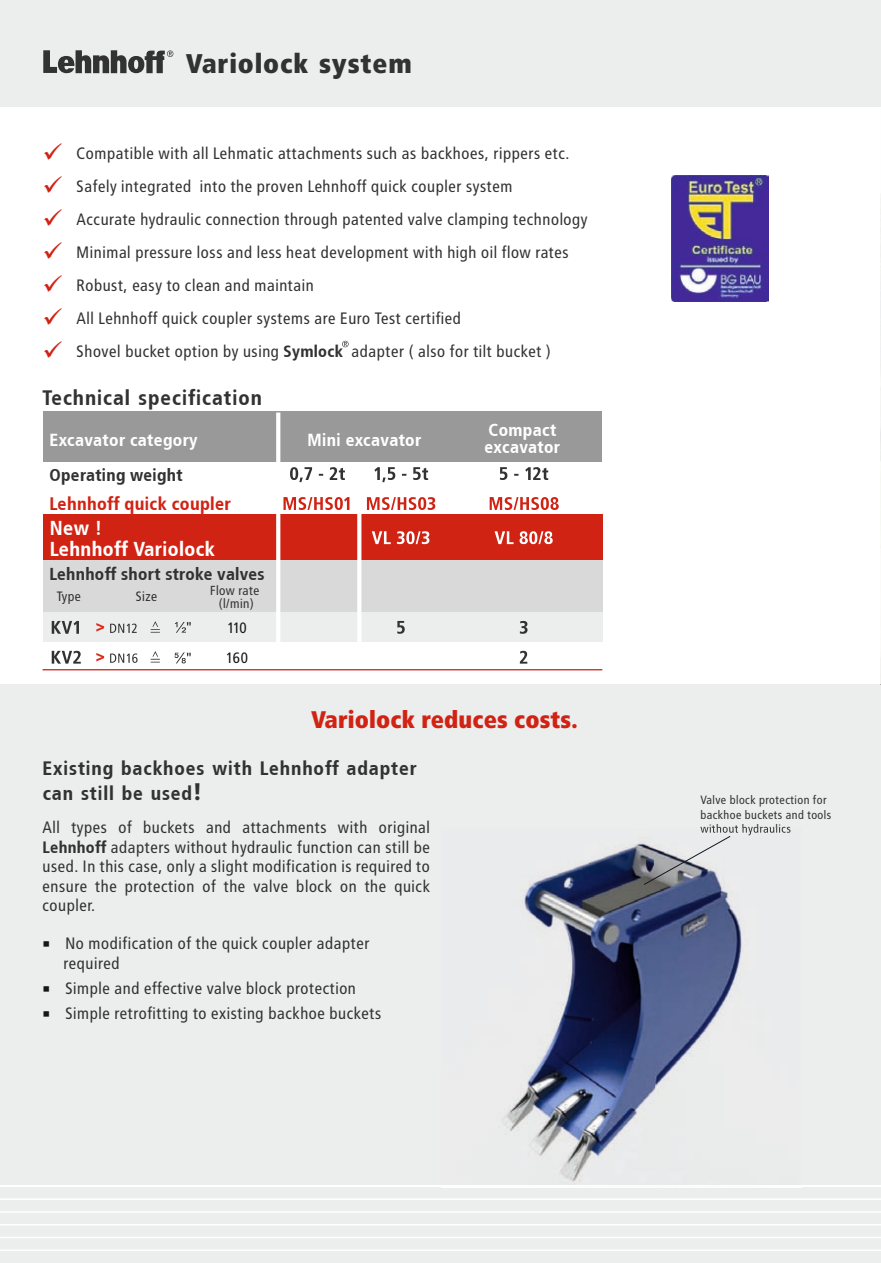
<style>
.page{position:relative;width:881px;height:1263px;background:#fff}
.page>*{position:absolute;margin:0;border:0;box-sizing:border-box;transform-origin:0 0}
.t1{font:900 27px "Transit";letter-spacing:.025em;color:#323232}
.t2{font:25.8px/32.8px "Wingdings";color:#d12314;text-align:justify}
.t3{font:900 24px "Transit";color:#d12314}
.t4{font:700 21px "Transit";letter-spacing:.025em;color:#323232}
.t5{font:700 20.25px/20.7px "Transit";color:#fff}
.t6{font:700 19.5px/24.6px "Transit";letter-spacing:.025em;color:#323232}
.t7{font:700 18.15px "Transit";color:#d12314}
.t8{font:700 17.55px/17.2px "Transit";color:#fff}
.t9{font:700 17.4px "Transit";color:#323232}
.t10{font:16.5px/33px "Transit";color:#323232}
.t11{font:15px/30px "Transit";letter-spacing:-.09em;color:#151616}
.t12{font:13.5px "Transit";color:#323232}
.t13{font:13.05px/13.8px "Transit";color:#323232;text-align:center}
.t14{font:12px/14.1px "Transit";color:#323232}
.s1{font-weight:700}
.s2{font-weight:900;font-size:24px}
</style>
<div class="page">
<div style="left:0;top:685px;width:880px;height:578px;background:#eceded"></div>
<div style="left:0;top:0;width:880px;height:106px;background:#eceded"></div>
<hr style="left:0;top:1249px;width:880px;height:2px;background:#fff">
<hr style="left:0;top:1237px;width:880px;height:1px;background:#fff">
<hr style="left:0;top:1224px;width:880px;height:1px;background:#fff">
<hr style="left:0;top:1211px;width:880px;height:2px;background:#fff">
<hr style="left:0;top:1198px;width:880px;height:2px;background:#fff">
<hr style="left:0;top:1186px;width:880px;height:1px;background:#fff">
<img style="left:671px;top:175px;width:97px;height:126px">
<svg style="left:342px;top:341px;width:6px;height:6px"></svg>
<svg style="left:43px;top:50px;width:130px;height:23px"></svg>
<img style="left:880px;top:194px;width:1px;height:491px">
<img style="left:441px;top:830px;width:360px;height:358px">
<img style="left:441px;top:1186px;width:360px;height:1px">
<img style="left:700px;top:829px;width:52px;height:6px">
<svg style="left:753px;top:829px;width:9px;height:4px"></svg>
<img style="left:763px;top:829px;width:27px;height:4px">
<svg style="left:642px;top:835px;width:89px;height:51px"></svg>
<div style="left:43px;top:411px;width:235px;height:51px;background:#999"></div>
<div style="left:278px;top:411px;width:157px;height:51px;background:#999"></div>
<div style="left:427px;top:411px;width:175px;height:51px;background:#999"></div>
<svg style="left:290px;top:467px;width:55px;height:15px"></svg>
<svg style="left:374px;top:467px;width:54px;height:15px"></svg>
<svg style="left:499px;top:467px;width:49px;height:13px"></svg>
<svg style="left:283px;top:497px;width:66px;height:13px"></svg>
<svg style="left:367px;top:497px;width:68px;height:13px"></svg>
<svg style="left:489px;top:497px;width:69px;height:13px"></svg>
<div style="left:43px;top:515px;width:235px;height:46px;background:#d12314"></div>
<div style="left:278px;top:515px;width:78px;height:46px;background:#d12314"></div>
<div style="left:356px;top:515px;width:79px;height:46px;background:#d12314"></div>
<svg style="left:371px;top:531px;width:58px;height:13px"></svg>
<div style="left:432px;top:515px;width:170px;height:46px;background:#d12314"></div>
<svg style="left:494px;top:531px;width:58px;height:13px"></svg>
<div style="left:43px;top:561px;width:235px;height:23px;background:#d9d9da"></div>
<div style="left:278px;top:561px;width:78px;height:23px;background:#d9d9da"></div>
<div style="left:356px;top:561px;width:79px;height:23px;background:#d9d9da"></div>
<div style="left:432px;top:561px;width:170px;height:23px;background:#d9d9da"></div>
<div style="left:43px;top:581px;width:45px;height:31px;background:#d9d9da"></div>
<div style="left:88px;top:581px;width:108px;height:31px;background:#d9d9da"></div>
<div style="left:196px;top:581px;width:82px;height:31px;background:#d9d9da"></div>
<div style="left:278px;top:581px;width:78px;height:31px;background:#d9d9da"></div>
<div style="left:356px;top:581px;width:79px;height:31px;background:#d9d9da"></div>
<div style="left:435px;top:581px;width:167px;height:31px;background:#d9d9da"></div>
<div style="left:43px;top:612px;width:45px;height:30px;background:#eceded"></div>
<svg style="left:52px;top:621px;width:27px;height:13px"></svg>
<div style="left:88px;top:612px;width:53px;height:30px;background:#eceded"></div>
<svg style="left:96px;top:623px;width:8px;height:8px"></svg>
<svg style="left:110px;top:624px;width:27px;height:9px"></svg>
<div style="left:141px;top:612px;width:21px;height:30px;background:#eceded"></div>
<svg style="left:151px;top:621px;width:9px;height:12px"></svg>
<div style="left:162px;top:612px;width:34px;height:30px;background:#eceded"></div>
<svg style="left:175px;top:622px;width:16px;height:11px"></svg>
<div style="left:196px;top:612px;width:82px;height:30px;background:#eceded"></div>
<div style="left:278px;top:612px;width:78px;height:30px;background:#eceded"></div>
<div style="left:356px;top:612px;width:79px;height:30px;background:#eceded"></div>
<svg style="left:397px;top:621px;width:7px;height:13px"></svg>
<div style="left:432px;top:612px;width:170px;height:30px;background:#eceded"></div>
<svg style="left:519px;top:621px;width:8px;height:13px"></svg>
<svg style="left:52px;top:651px;width:29px;height:13px"></svg>
<svg style="left:96px;top:653px;width:8px;height:8px"></svg>
<svg style="left:110px;top:653px;width:27px;height:10px"></svg>
<svg style="left:151px;top:651px;width:9px;height:11px"></svg>
<svg style="left:174px;top:652px;width:17px;height:11px"></svg>
<svg style="left:519px;top:651px;width:8px;height:13px"></svg>
<hr style="left:357px;top:470px;width:4px;height:196px;background:#fff">
<hr style="left:276px;top:412px;width:4px;height:264px;background:#fff">
<hr style="left:43px;top:669px;width:559px;height:1px;background:#d12314">
<h1 class="t1" style="left:186px;top:52px;width:227px">Variolock system</h1>
<h2 class="t2" style="left:43px;top:140px;width:22px">✓ ✓ ✓ ✓ ✓ ✓ ✓</h2>
<p class="t10" style="left:77px;top:138px;width:513px">Compatible with all Lehmatic attachments such as backhoes, rippers etc.<br>Safely integrated into the proven Lehnhoff quick coupler system<br>Accurate hydraulic connection through patented valve clamping technology Minimal pressure loss and less heat development with high oil flow rates Robust, easy to clean and maintain<br>All Lehnhoff quick coupler systems are Euro Test certified<br>Shovel bucket option by using <span class="s1">Symlock</span> adapter ( also for tilt bucket )</p>
<p class="t4" style="left:43px;top:388px;width:221px">Technical specification</p>
<p class="t8" style="left:50px;top:432px;width:150px">Excavator category</p>
<p class="t8" style="left:307px;top:432px;width:116px">Mini excavator</p>
<p class="t8" style="left:484px;top:422px;width:77px">Compact excavator</p>
<p class="t9" style="left:49px;top:468px;width:135px">Operating weight</p>
<p class="t7" style="left:49px;top:496px;width:183px">Lehnhoff quick coupler</p>
<p class="t5" style="left:50px;top:519px;width:167px">New !<br>Lehnhoff Variolock</p>
<p class="t9" style="left:49px;top:566px;width:217px">Lehnhoff short stroke valves</p>
<p class="t13" style="left:210px;top:584px;width:51px">Flow rate (l/min)</p>
<p class="t12" style="left:57px;top:590px;width:26px">Type</p>
<p class="t12" style="left:136px;top:590px;width:24px">Size</p>
<p class="t11" style="left:226px;top:613px;width:24px">110<br>160</p>
<h3 class="t3" style="left:311px;top:709px;width:268px">Variolock reduces costs.</h3>
<p class="t6" style="left:43px;top:757px;width:376px">Existing backhoes with Lehnhoff adapter can still be used<span class="s2">!</span></p>
<p class="t10" style="left:42px;top:819px;width:389px;line-height:19.5px;text-align:justify">All types of buckets and attachments with original <span class="s1">Lehnhoff</span> adapters without hydraulic function can still be used. In this case, only a slight modification is required to ensure the protection of the valve block on the quick coupler.</p>
<p class="t10" style="left:63px;top:935px;width:308px;line-height:19.5px">No modification of the quick coupler adapter required</p>
<p class="t10" style="left:65px;top:977px;width:318px;line-height:25.3px">Simple and effective valve block protection<br>Simple retrofitting to existing backhoe buckets</p>
<p class="t14" style="left:700px;top:794px;width:133px">Valve block protection for backhoe buckets and tools without hydraulics</p>
</div>
